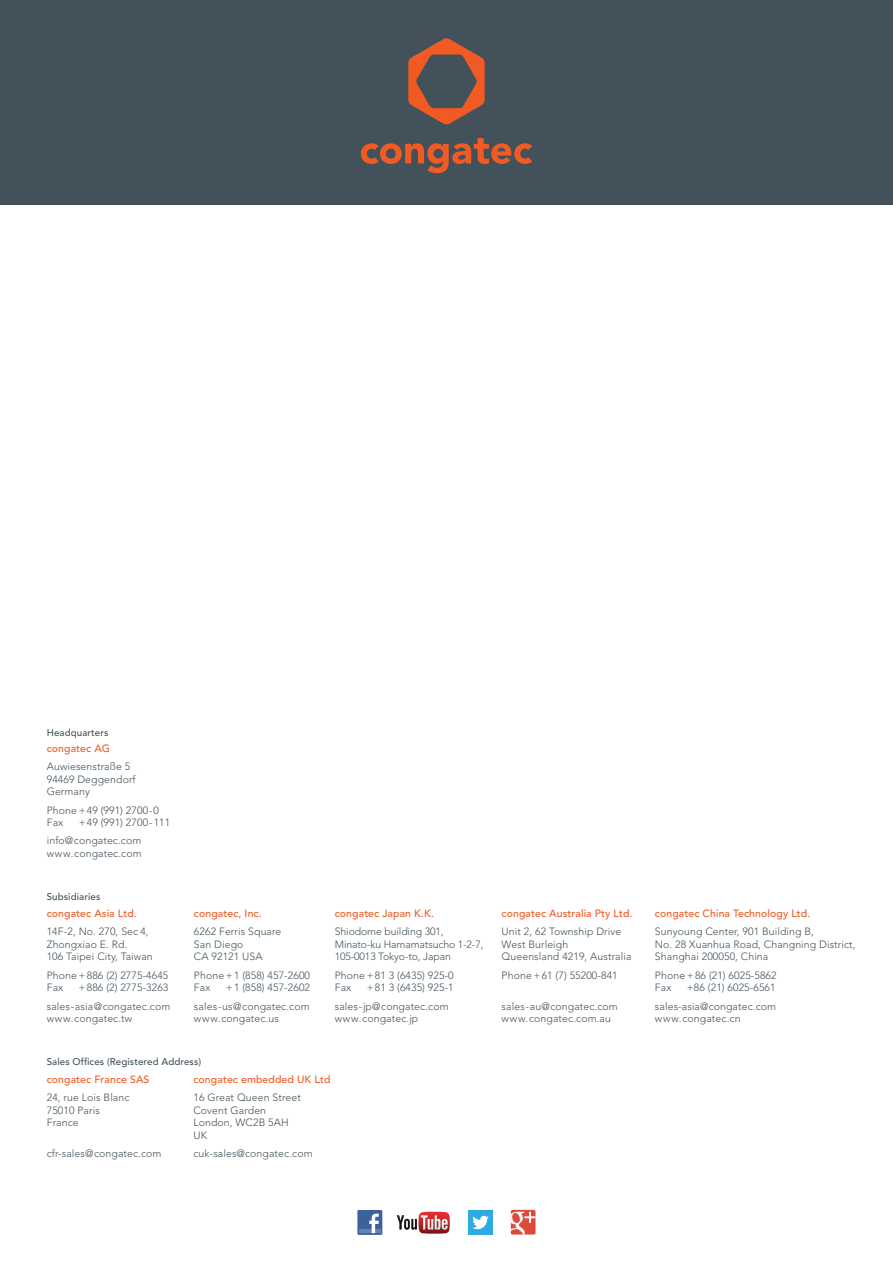
<style>
.page{position:relative;width:893px;height:1263px;background:#fff}
.page>*{position:absolute;margin:0;border:0;box-sizing:border-box;transform-origin:0 0}
.t1{font:300 10.5px/12.6px "Avenir LT Std";letter-spacing:.01em;color:#43525a}
.t2{font:500 10.5px "Avenir LT Std";letter-spacing:.01em;color:#f15a22}
.t3{font:300 10.5px/12.6px "Avenir LT Std";letter-spacing:-.01em;color:#43525a}
.t4{font:500 9.75px "Avenir LT Std";letter-spacing:.01em;color:#43525a}
</style>
<div class="page">
<div style="left:0;top:0;width:893px;height:204px;background:#43525a"></div>
<svg style="left:408px;top:38px;width:77px;height:87px"></svg>
<svg style="left:361px;top:138px;width:171px;height:35px"></svg>
<div style="left:357px;top:1210px;width:25px;height:25px;background:#3c619c"></div>
<hr style="left:359px;top:1229px;width:22px;height:4px;background:#6882af">
<svg style="left:369px;top:1213px;width:10px;height:20px"></svg>
<svg style="left:397px;top:1212px;width:53px;height:22px"></svg>
<div style="left:468px;top:1210px;width:25px;height:25px;background:#2caae1"></div>
<svg style="left:472px;top:1216px;width:17px;height:13px"></svg>
<svg style="left:511px;top:1210px;width:25px;height:24px"></svg>
<p class="t4" style="left:47px;top:727px;width:63px">Headquarters</p>
<p class="t2" style="left:47px;top:742px;width:65px">congatec AG</p>
<p class="t1" style="left:47px;top:760px;width:90px">Auwiesenstraße 5<br>94469 Deggendorf<br>Germany</p>
<p class="t1" style="left:47px;top:804px;width:114px">Phone+49 (991) 2700-0<br>Fax</p>
<p class="t1" style="left:47px;top:813px;width:125px;line-height:18.3px;text-indent:32px">+49 (991) 2700-111 info@congatec.com</p>
<p class="t1" style="left:47px;top:847px;width:96px">www.congatec.com</p>
<p class="t4" style="left:47px;top:891px;width:55px">Subsidiaries</p>
<p class="t2" style="left:47px;top:907px;width:92px">congatec Asia Ltd.</p>
<p class="t1" style="left:47px;top:925px;width:108px">14F-2, No. 270, Sec 4,<br>Zhongxiao E. Rd.<br>106 Taipei City, Taiwan</p>
<p class="t1" style="left:47px;top:969px;width:123px">Phone+886 (2) 2775-4645<br>Fax</p>
<p class="t1" style="left:47px;top:979px;width:125px;line-height:18.3px;text-align:right">+886 (2) 2775-3263 sales-asia@congatec.com</p>
<p class="t1" style="left:47px;top:1012px;width:87px">www.congatec.tw</p>
<p class="t2" style="left:194px;top:907px;width:69px">congatec, Inc.</p>
<p class="t1" style="left:194px;top:925px;width:89px">6262 Ferris Square<br>San Diego<br>CA 92121 USA</p>
<p class="t1" style="left:194px;top:969px;width:118px">Phone+1 (858) 457-2600<br>Fax</p>
<p class="t1" style="left:194px;top:979px;width:118px;line-height:18.3px;text-align:right">+1 (858) 457-2602 sales-us@congatec.com</p>
<p class="t1" style="left:194px;top:1012px;width:86px">www.congatec.us</p>
<p class="t2" style="left:335px;top:907px;width:101px">congatec Japan K.K.</p>
<p class="t3" style="left:335px;top:925px;width:150px">Shiodome building 301,<br>Minato-ku Hamamatsucho 1-2-7,<br>105-0013 Tokyo-to, Japan</p>
<p class="t1" style="left:335px;top:969px;width:120px">Phone+81 3 (6435) 925-0<br>Fax</p>
<p class="t1" style="left:335px;top:979px;width:120px;line-height:18.3px;text-indent:32px">+81 3 (6435) 925-1 sales-jp@congatec.com</p>
<p class="t1" style="left:335px;top:1012px;width:85px">www.congatec.jp</p>
<p class="t4" style="left:47px;top:1056px;width:156px">Sales Offices (Registered Address)</p>
<p class="t2" style="left:47px;top:1073px;width:104px">congatec France SAS</p>
<p class="t1" style="left:47px;top:1091px;width:84px">24, rue Lois Blanc<br>75010 Paris<br>France</p>
<p class="t1" style="left:47px;top:1147px;width:116px">cfr-sales@congatec.com</p>
<p class="t2" style="left:193px;top:1073px;width:138px">congatec embedded UK Ltd</p>
<p class="t1" style="left:193px;top:1091px;width:109px">16 Great Queen Street<br>Covent Garden<br>London, WC2B 5AH<br>UK</p>
<p class="t1" style="left:193px;top:1147px;width:121px">cuk-sales@congatec.com</p>
<p class="t2" style="left:502px;top:907px;width:132px">congatec Australia Pty Ltd.</p>
<p class="t1" style="left:502px;top:925px;width:131px">Unit 2, 62 Township Drive<br>West Burleigh<br>Queensland 4219, Australia</p>
<p class="t1" style="left:502px;top:969px;width:118px">Phone+61 (7) 55200-841</p>
<p class="t1" style="left:502px;top:1000px;width:118px">sales-au@congatec.com www.congatec.com.au</p>
<p class="t2" style="left:655px;top:907px;width:157px">congatec China Technology Ltd.</p>
<p class="t1" style="left:655px;top:925px;width:202px">Sunyoung Center, 901 Building B,<br>No. 28 Xuanhua Road, Changning District,<br>Shanghai 200050, China</p>
<p class="t1" style="left:655px;top:969px;width:123px">Phone+86 (21) 6025-5862<br>Fax</p>
<p class="t1" style="left:655px;top:979px;width:123px;line-height:18.3px;text-align:right">+86 (21) 6025-6561 sales-asia@congatec.com</p>
<p class="t1" style="left:655px;top:1012px;width:87px">www.congatec.cn</p>
</div>
